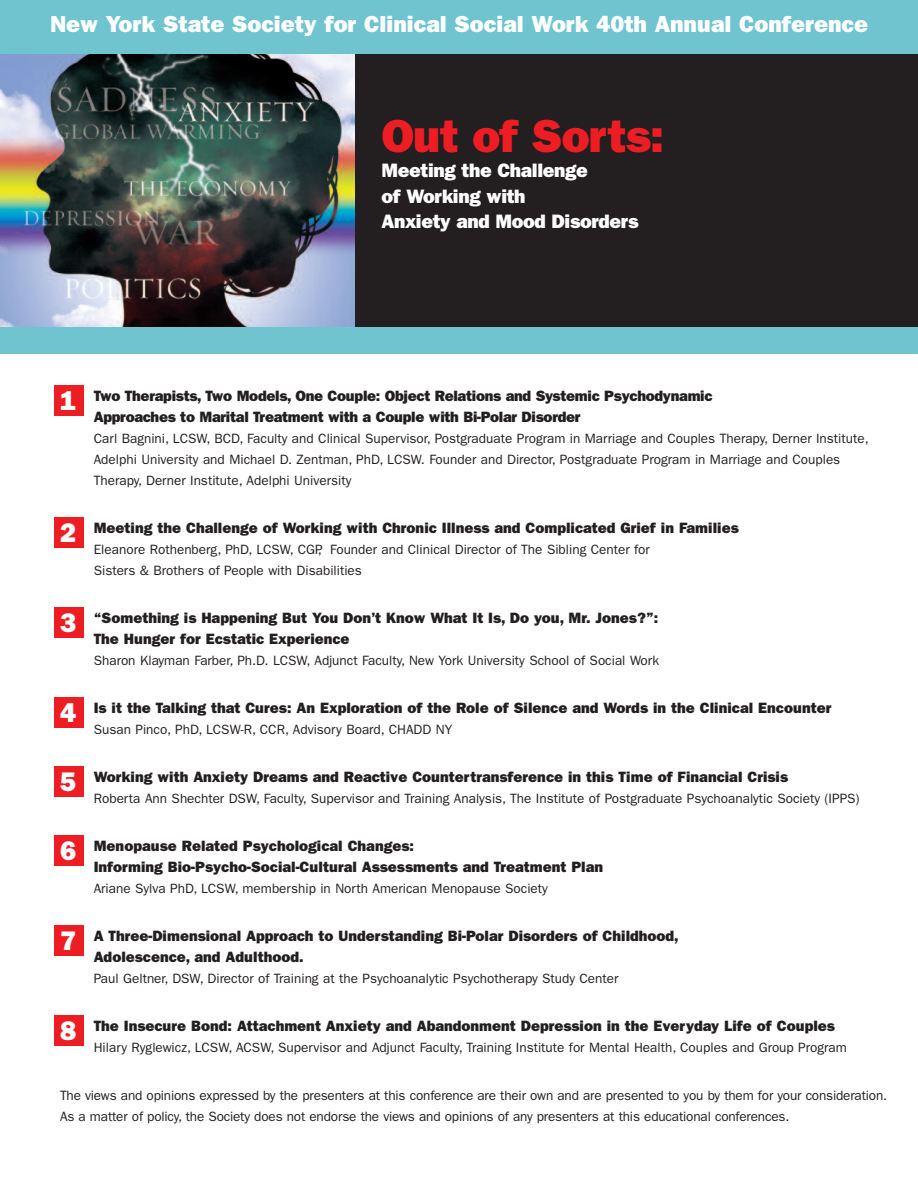
<style>
.page{position:relative;width:918px;height:1188px;background:#fff}
.page>*{position:absolute;margin:0;border:0;box-sizing:border-box;transform-origin:0 0}
.t1{font:800 46.5px "Franklin Gothic";letter-spacing:-.02em;color:#ee1d23}
.t2{font:800 23.25px "Franklin Gothic";color:#fff}
.t3{font:800 19.5px/25.5px "Franklin Gothic";letter-spacing:-.02em;color:#fff}
.t4{font:800 15px/21px "Franklin Gothic";color:#231f20}
.t5{font:800 15px/21px "Franklin Gothic";letter-spacing:-.02em;color:#231f20}
.t6{font:13.5px/21px "Franklin Gothic";color:#231f20}
.s1{font-size:27px;color:#fff}
</style>
<div class="page">
<div style="left:2px;top:53px;width:916px;height:275px;background:#231f20"></div>
<img style="left:0;top:54px;width:355px;height:273px">
<div style="left:0;top:327px;width:918px;height:27px;background:#6fc4cf"></div>
<div style="left:0;top:0;width:918px;height:54px;background:#6fc4cf"></div>
<div style="left:54px;top:925px;width:29px;height:31px;background:#ee1d23"></div>
<div style="left:54px;top:1015px;width:29px;height:31px;background:#ee1d23"></div>
<div style="left:54px;top:386px;width:29px;height:30px;background:#ee1d23"></div>
<div style="left:54px;top:517px;width:29px;height:30px;background:#ee1d23"></div>
<div style="left:54px;top:607px;width:29px;height:31px;background:#ee1d23"></div>
<div style="left:54px;top:697px;width:29px;height:30px;background:#ee1d23"></div>
<div style="left:54px;top:766px;width:29px;height:31px;background:#ee1d23"></div>
<div style="left:54px;top:835px;width:29px;height:30px;background:#ee1d23"></div>
<h2 class="t2" style="left:50px;top:16px;width:819px">New York State Society for Clinical Social Work 40th Annual Conference</h2>
<h1 class="t1" style="left:382px;top:120px;width:284px">Out of Sorts:</h1>
<h3 class="t3" style="left:382px;top:159px;width:259px">Meeting the Challenge<br>of Working with<br>Anxiety and Mood Disorders</h3>
<p class="t5" style="left:94px;top:386px;width:620px;text-indent:-34px"><span class="s1">1</span> Two Therapists, Two Models, One Couple: Object Relations and Systemic Psychodynamic<br>Approaches to Marital Treatment with a Couple with Bi-Polar Disorder</p>
<p class="t6" style="left:94px;top:429px;width:777px">Carl Bagnini, LCSW, BCD, Faculty and Clinical Supervisor, Postgraduate Program in Marriage and Couples Therapy, Derner Institute,<br>Adelphi University and Michael D. Zentman, PhD, LCSW. Founder and Director, Postgraduate Program in Marriage and Couples<br>Therapy, Derner Institute, Adelphi University</p>
<p class="t4" style="left:60px;top:518px;width:680px"><span class="s1">2</span> Meeting the Challenge of Working with Chronic Illness and Complicated Grief in Families</p>
<p class="t6" style="left:94px;top:540px;width:558px">Eleanore Rothenberg, PhD, LCSW, CGP, Founder and Clinical Director of The Sibling Center for<br>Sisters &amp; Brothers of People with Disabilities</p>
<p class="t4" style="left:94px;top:608px;width:566px;text-indent:-34px"><span class="s1">3</span> “Something is Happening But You Don’t Know What It Is, Do you, Mr. Jones?”:<br>The Hunger for Ecstatic Experience</p>
<p class="t6" style="left:94px;top:651px;width:567px">Sharon Klayman Farber, Ph.D. LCSW, Adjunct Faculty, New York University School of Social Work</p>
<p class="t4" style="left:60px;top:698px;width:773px"><span class="s1">4</span> Is it the Talking that Cures: An Exploration of the Role of Silence and Words in the Clinical Encounter</p>
<p class="t6" style="left:94px;top:720px;width:360px">Susan Pinco, PhD, LCSW-R, CCR, Advisory Board, CHADD NY</p>
<p class="t4" style="left:60px;top:767px;width:730px"><span class="s1">5</span> Working with Anxiety Dreams and Reactive Countertransference in this Time of Financial Crisis</p>
<p class="t6" style="left:94px;top:789px;width:767px">Roberta Ann Shechter DSW, Faculty, Supervisor and Training Analysis, The Institute of Postgraduate Psychoanalytic Society (IPPS)</p>
<p class="t4" style="left:94px;top:836px;width:511px;text-indent:-34px"><span class="s1">6</span> Menopause Related Psychological Changes:<br>Informing Bio-Psycho-Social-Cultural Assessments and Treatment Plan</p>
<p class="t6" style="left:94px;top:879px;width:456px">Ariane Sylva PhD, LCSW, membership in North American Menopause Society</p>
<p class="t4" style="left:94px;top:926px;width:587px;text-indent:-34px"><span class="s1">7</span> A Three-Dimensional Approach to Understanding Bi-Polar Disorders of Childhood,<br>Adolescence, and Adulthood.</p>
<p class="t6" style="left:94px;top:969px;width:526px">Paul Geltner, DSW, Director of Training at the Psychoanalytic Psychotherapy Study Center</p>
<p class="t4" style="left:60px;top:1016px;width:776px"><span class="s1">8</span> The Insecure Bond: Attachment Anxiety and Abandonment Depression in the Everyday Life of Couples</p>
<p class="t6" style="left:94px;top:1038px;width:755px">Hilary Ryglewicz, LCSW, ACSW, Supervisor and Adjunct Faculty, Training Institute for Mental Health, Couples and Group Program</p>
<p class="t6" style="left:60px;top:1086px;width:829px">The views and opinions expressed by the presenters at this conference are their own and are presented to you by them for your consideration.<br>As a matter of policy, the Society does not endorse the views and opinions of any presenters at this educational conferences.</p>
</div>
